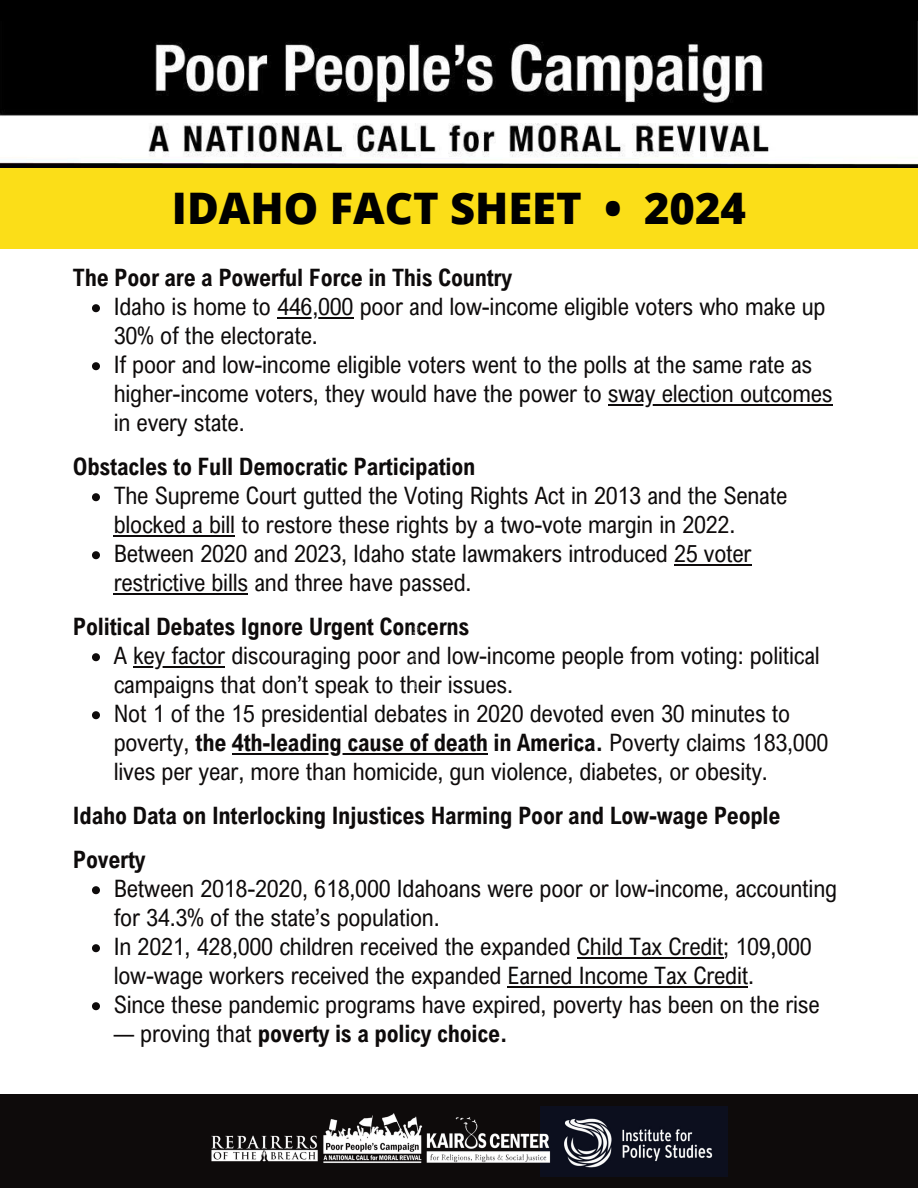
<style>
.page{position:relative;width:918px;height:1188px;background:#fff}
.page>*{position:absolute;margin:0;border:0;box-sizing:border-box;transform-origin:0 0}
.t1{font:800 43.5px "Open Sans";color:#000}
.t2{font:24px/29px "Arial Nova Cond";letter-spacing:-.01em;color:#0e0b0b}
.t3{font:700 24px/44px "Arial Nova Cond";letter-spacing:-.01em;color:#0e0b0b}
.s1{font-weight:400}
</style>
<div class="page">
<div style="left:0;top:1094px;width:918px;height:94px;background:#0e0b0b"></div>
<div style="left:0;top:0;width:918px;height:107px;background:#000"></div>
<div style="left:0;top:168px;width:918px;height:81px;background:#fbde18"></div>
<img style="left:0;top:22px;width:918px;height:146px">
<img style="left:558px;top:1106px;width:169px;height:70px">
<img style="left:211px;top:1106px;width:347px;height:71px">
<svg style="left:92px;top:304px;width:8px;height:8px"></svg>
<hr style="left:277px;top:317px;width:76px;height:2px;background:#0e0b0b">
<svg style="left:92px;top:362px;width:8px;height:8px"></svg>
<hr style="left:608px;top:404px;width:224px;height:2px;background:#0e0b0b">
<svg style="left:92px;top:493px;width:8px;height:8px"></svg>
<hr style="left:114px;top:535px;width:121px;height:2px;background:#0e0b0b">
<svg style="left:92px;top:551px;width:8px;height:8px"></svg>
<hr style="left:674px;top:564px;width:77px;height:2px;background:#0e0b0b">
<hr style="left:114px;top:593px;width:134px;height:2px;background:#0e0b0b">
<svg style="left:92px;top:653px;width:8px;height:8px"></svg>
<hr style="left:133px;top:666px;width:92px;height:2px;background:#0e0b0b">
<svg style="left:92px;top:711px;width:8px;height:8px"></svg>
<hr style="left:232px;top:753px;width:256px;height:2px;background:#0e0b0b">
<svg style="left:92px;top:886px;width:8px;height:8px"></svg>
<svg style="left:92px;top:944px;width:8px;height:8px"></svg>
<hr style="left:577px;top:957px;width:146px;height:2px;background:#0e0b0b">
<hr style="left:508px;top:986px;width:240px;height:2px;background:#0e0b0b">
<svg style="left:92px;top:1002px;width:8px;height:8px"></svg>
<p class="t1" style="left:172px;top:177px;width:576px">IDAHO FACT SHEET • 2024</p>
<h2 class="t3" style="left:73px;top:255px;width:441px">The Poor are a Powerful Force in This Country</h2>
<h3 class="t2" style="left:114px;top:292px;width:713px">Idaho is home to 446,000 poor and low-income eligible voters who make up</h3>
<h3 class="t2" style="left:114px;top:321px;width:720px">30% of the electorate.<br>If poor and low-income eligible voters went to the polls at the same rate as higher-income voters, they would have the power to sway election outcomes</h3>
<h2 class="t3" style="left:73px;top:400px;width:404px;text-indent:41px"><span class="s1">in every state.<br></span>Obstacles to Full Democratic Participation</h2>
<h3 class="t2" style="left:114px;top:481px;width:675px">The Supreme Court gutted the Voting Rights Act in 2013 and the Senate blocked a bill to restore these rights by a two-vote margin in 2022.</h3>
<h3 class="t2" style="left:114px;top:539px;width:639px">Between 2020 and 2023, Idaho state lawmakers introduced 25 voter restrictive bills and three have passed.</h3>
<h2 class="t3" style="left:73px;top:604px;width:398px">Political Debates Ignore Urgent Concerns</h2>
<h3 class="t2" style="left:114px;top:641px;width:708px">A key factor discouraging poor and low-income people from voting: political</h3>
<h3 class="t2" style="left:114px;top:670px;width:678px">campaigns that don’t speak to their issues.<br>Not 1 of the 15 presidential debates in 2020 devoted even 30 minutes to</h3>
<h2 class="t3" style="left:114px;top:720px;width:716px"><span class="s1">poverty,</span> the 4th-leading cause of death in America. <span class="s1">Poverty claims 183,000</span></h2>
<h2 class="t3" style="left:73px;top:749px;width:709px;text-indent:41px"><span class="s1">lives per year, more than homicide, gun violence, diabetes, or obesity.<br></span>Idaho Data on Interlocking Injustices Harming Poor and Low-wage People<br>Poverty</h2>
<h3 class="t2" style="left:114px;top:874px;width:725px">Between 2018-2020, 618,000 Idahoans were poor or low-income, accounting for 34.3% of the state’s population.</h3>
<h3 class="t2" style="left:114px;top:932px;width:700px">In 2021, 428,000 children received the expanded Child Tax Credit; 109,000 low-wage workers received the expanded Earned Income Tax Credit.</h3>
<h3 class="t2" style="left:114px;top:990px;width:708px">Since these pandemic programs have expired, poverty has been on the rise</h3>
<h3 class="t3" style="left:114px;top:1011px;width:396px"><span class="s1">— proving that</span> poverty is a policy choice.</h3>
</div>
